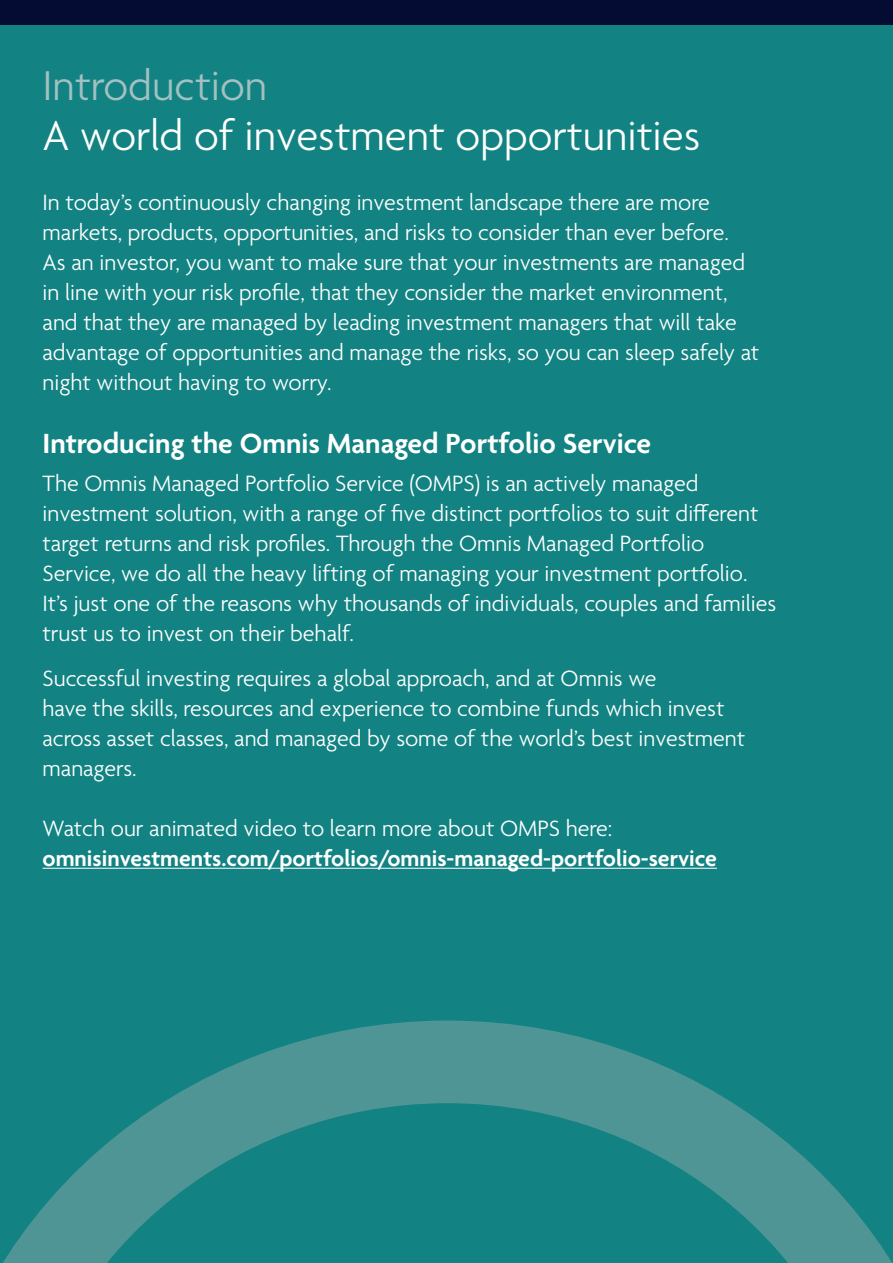
<style>
.page{position:relative;width:893px;height:1263px;background:#fff}
.page>*{position:absolute;margin:0;border:0;box-sizing:border-box;transform-origin:0 0}
.Heading{font:300 45px "Agenda";color:#fff}
.Heading-2{font:300 45px "Agenda";color:#a3c0c2}
.t1{font:600 30px "Agenda";color:#fff}
.t2{font:300 24px/30px "Agenda";color:#fff}
.t3{font:600 24px "Agenda";color:#fff}
</style>
<div class="page">
<div style="left:0;top:0;width:893px;height:26px;background:#050c33"></div>
<div style="left:0;top:26px;width:893px;height:1237px;background:#128382"></div>
<hr style="left:43px;top:868px;width:674px;height:1px;background:#fff">
<svg style="left:3px;top:1020px;width:889px;height:243px"></svg>
<p class="Heading-2" style="left:43px;top:62px;width:226px">Introduction</p>
<p class="Heading" style="left:43px;top:111px;width:659px">A world of investment opportunities</p>
<p class="t2" style="left:43px;top:189px;width:718px">In today’s continuously changing investment landscape there are more markets, products, opportunities, and risks to consider than ever before.<br>As an investor, you want to make sure that your investments are managed in line with your risk profile, that they consider the market environment, and that they are managed by leading investment managers that will take advantage of opportunities and manage the risks, so you can sleep safely at night without having to worry.</p>
<p class="t1" style="left:43px;top:427px;width:610px">Introducing the Omnis Managed Portfolio Service</p>
<p class="t2" style="left:43px;top:470px;width:735px">The Omnis Managed Portfolio Service (OMPS) is an actively managed investment solution, with a range of five distinct portfolios to suit different target returns and risk profiles. Through the Omnis Managed Portfolio Service, we do all the heavy lifting of managing your investment portfolio.<br>It’s just one of the reasons why thousands of individuals, couples and families trust us to invest on their behalf.</p>
<p class="t2" style="left:43px;top:665px;width:704px">Successful investing requires a global approach, and at Omnis we<br>have the skills, resources and experience to combine funds which invest across asset classes, and managed by some of the world’s best investment managers.</p>
<p class="t2" style="left:43px;top:815px;width:571px">Watch our animated video to learn more about OMPS here:</p>
<p class="t3" style="left:43px;top:846px;width:676px">omnisinvestments.com/portfolios/omnis-managed-portfolio-service</p>
</div>
